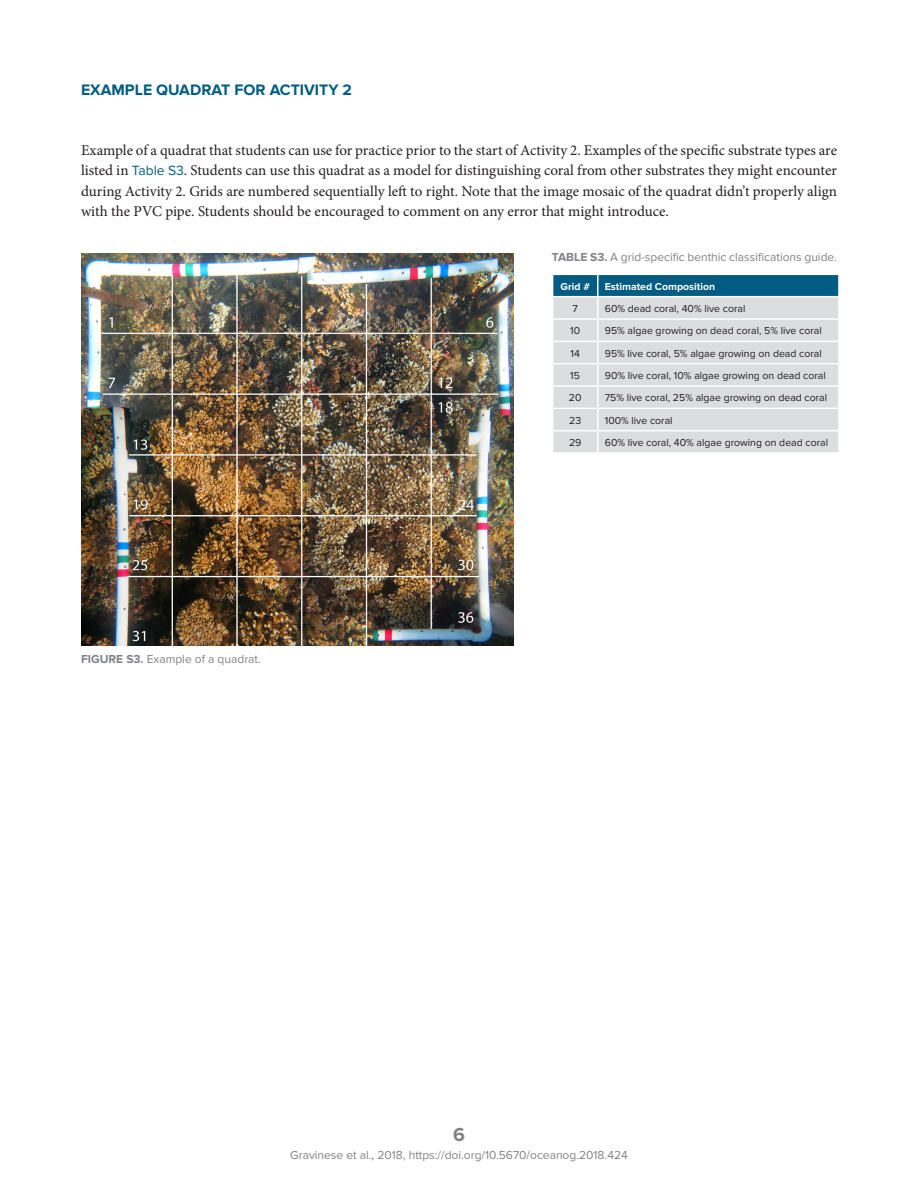
<style>
.page{position:relative;width:918px;height:1188px;background:#fff}
.page>*{position:absolute;margin:0;border:0;box-sizing:border-box;transform-origin:0 0}
.t1{font:700 19.5px "Proxima Nova";color:#808285}
.subhead_1{font:700 15.75px "Proxima Nova";color:#005c82}
.text_first_para{font:15px/20.2px "Minion Pro";color:#231f20;text-align:justify}
.table_caption{font:12px "Proxima Nova";color:#808285}
.table_text{font:10.5px "Proxima Nova";color:#231f20}
.table_text-2{font:700 10.5px "Proxima Nova";color:#fff}
.s1{font-family:"Proxima Nova";font-size:13.8px;color:#005c82}
.s2{font-weight:700}
</style>
<div class="page">
<svg style="left:553px;top:274px;width:286px;height:178px;background:#c4d0d6"></svg>
<hr style="left:598px;top:430px;width:242px;height:1px;background:#fff">
<hr style="left:597px;top:431px;width:2px;height:21px;background:#fff">
<hr style="left:838px;top:431px;width:2px;height:21px;background:#fff">
<img style="left:81px;top:253px;width:432px;height:392px">
<p class="subhead_1" style="left:81px;top:80px;width:273px">EXAMPLE QUADRAT FOR ACTIVITY 2</p>
<p class="text_first_para" style="left:81px;top:140px;width:758px">Example of a quadrat that students can use for practice prior to the start of Activity 2. Examples of the specific substrate types are listed in <span class="s1">Table S3</span>. Students can use this quadrat as a model for distinguishing coral from other substrates they might encounter during Activity 2. Grids are numbered sequentially left to right. Note that the image mosaic of the quadrat didn’t properly align with the PVC pipe. Students should be encouraged to comment on any error that might introduce.</p>
<p class="table_caption" style="left:81px;top:652px;width:181px"><span class="s2">FIGURE S3.</span> Example of a quadrat.</p>
<p class="table_caption" style="left:552px;top:250px;width:287px"><span class="s2">TABLE S3.</span> A grid-specific benthic classifications guide.</p>
<p class="table_text-2" style="left:561px;top:280px;width:31px">Grid #</p>
<p class="table_text-2" style="left:605px;top:280px;width:112px">Estimated Composition</p>
<p class="table_text" style="left:573px;top:302px;width:7px">7</p>
<p class="table_text" style="left:605px;top:302px;width:142px">60% dead coral, 40% live coral</p>
<p class="table_text" style="left:570px;top:325px;width:11px">10</p>
<p class="table_text" style="left:605px;top:325px;width:219px">95% algae growing on dead coral, 5% live coral</p>
<p class="table_text" style="left:570px;top:347px;width:11px">14</p>
<p class="table_text" style="left:605px;top:347px;width:219px">95% live coral, 5% algae growing on dead coral</p>
<p class="table_text" style="left:570px;top:369px;width:11px">15</p>
<p class="table_text" style="left:605px;top:369px;width:223px">90% live coral, 10% algae growing on dead coral</p>
<p class="table_text" style="left:569px;top:392px;width:14px">20</p>
<p class="table_text" style="left:605px;top:392px;width:224px">75% live coral, 25% algae growing on dead coral</p>
<p class="table_text" style="left:569px;top:414px;width:14px">23</p>
<p class="table_text" style="left:605px;top:414px;width:69px">100% live coral</p>
<p class="table_text" style="left:569px;top:436px;width:14px">29</p>
<p class="table_text" style="left:605px;top:436px;width:225px">60% live coral, 40% algae growing on dead coral</p>
<h1 class="t1" style="left:453px;top:1124px;width:13px">6</h1>
<p class="table_caption" style="left:290px;top:1149px;width:339px">Gravinese et al., 2018, https://doi.org/10.5670/oceanog.2018.424</p>
</div>
